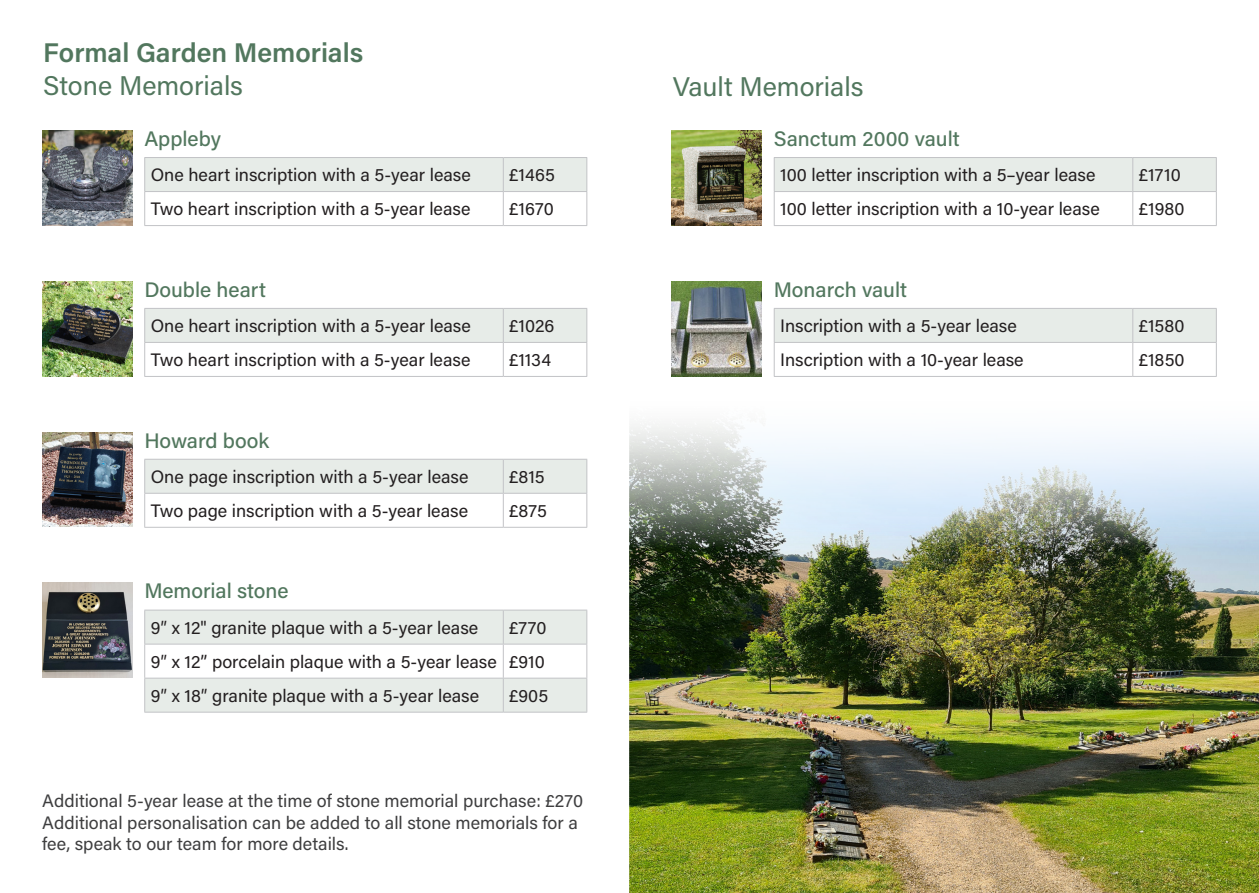
<style>
.page{position:relative;width:1259px;height:893px;background:#fff}
.page>*{position:absolute;margin:0;border:0;box-sizing:border-box;transform-origin:0 0}
.t1{font:600 27px/32.4px "Acumin Pro";color:#52775e}
.t2{font:27px "Acumin Pro";letter-spacing:-.005em;color:#52775e}
.t3{font:500 21px "Acumin Pro";color:#52775e}
.t4{font:18px "Acumin Pro";color:#231f20}
.t5{font:18px/21.6px "Acumin Pro";color:#3e3e3f}
.s1{font-weight:400}
</style>
<div class="page">
<img style="left:629px;top:424px;width:630px;height:469px">
<div style="left:145px;top:158px;width:441px;height:33px;background:#e7ece8"></div>
<hr style="left:144px;top:157px;width:359px;height:1px;background:#c2c3c6">
<hr style="left:144px;top:158px;width:1px;height:33px;background:#c2c3c6">
<hr style="left:503px;top:157px;width:84px;height:1px;background:#c2c3c6">
<hr style="left:503px;top:158px;width:1px;height:33px;background:#c2c3c6">
<hr style="left:586px;top:158px;width:1px;height:33px;background:#c2c3c6">
<hr style="left:144px;top:191px;width:359px;height:1px;background:#c2c3c6">
<hr style="left:144px;top:192px;width:1px;height:33px;background:#c2c3c6">
<hr style="left:503px;top:191px;width:84px;height:1px;background:#c2c3c6">
<hr style="left:503px;top:192px;width:1px;height:33px;background:#c2c3c6">
<hr style="left:586px;top:192px;width:1px;height:33px;background:#c2c3c6">
<hr style="left:144px;top:225px;width:359px;height:1px;background:#c2c3c6">
<hr style="left:503px;top:225px;width:84px;height:1px;background:#c2c3c6">
<img style="left:42px;top:130px;width:90px;height:95px">
<div style="left:775px;top:158px;width:441px;height:33px;background:#e7ece8"></div>
<hr style="left:774px;top:157px;width:358px;height:1px;background:#c2c3c6">
<hr style="left:774px;top:158px;width:1px;height:33px;background:#c2c3c6">
<hr style="left:1132px;top:157px;width:84px;height:1px;background:#c2c3c6">
<hr style="left:1132px;top:158px;width:1px;height:33px;background:#c2c3c6">
<hr style="left:1216px;top:158px;width:1px;height:33px;background:#c2c3c6">
<hr style="left:774px;top:191px;width:358px;height:1px;background:#c2c3c6">
<hr style="left:774px;top:192px;width:1px;height:33px;background:#c2c3c6">
<hr style="left:1132px;top:191px;width:84px;height:1px;background:#c2c3c6">
<hr style="left:1132px;top:192px;width:1px;height:33px;background:#c2c3c6">
<hr style="left:1216px;top:192px;width:1px;height:33px;background:#c2c3c6">
<hr style="left:774px;top:225px;width:358px;height:1px;background:#c2c3c6">
<hr style="left:1132px;top:225px;width:84px;height:1px;background:#c2c3c6">
<img style="left:672px;top:130px;width:90px;height:95px">
<div style="left:145px;top:309px;width:441px;height:33px;background:#e7ece8"></div>
<hr style="left:144px;top:308px;width:359px;height:1px;background:#c2c3c6">
<hr style="left:144px;top:309px;width:1px;height:33px;background:#c2c3c6">
<hr style="left:503px;top:308px;width:84px;height:1px;background:#c2c3c6">
<hr style="left:503px;top:309px;width:1px;height:33px;background:#c2c3c6">
<hr style="left:586px;top:309px;width:1px;height:33px;background:#c2c3c6">
<hr style="left:144px;top:342px;width:359px;height:1px;background:#c2c3c6">
<hr style="left:144px;top:343px;width:1px;height:33px;background:#c2c3c6">
<hr style="left:503px;top:342px;width:84px;height:1px;background:#c2c3c6">
<hr style="left:503px;top:343px;width:1px;height:33px;background:#c2c3c6">
<hr style="left:586px;top:343px;width:1px;height:33px;background:#c2c3c6">
<hr style="left:144px;top:376px;width:359px;height:1px;background:#c2c3c6">
<hr style="left:503px;top:376px;width:84px;height:1px;background:#c2c3c6">
<img style="left:42px;top:281px;width:90px;height:95px">
<div style="left:145px;top:460px;width:441px;height:33px;background:#e7ece8"></div>
<hr style="left:144px;top:459px;width:359px;height:1px;background:#c2c3c6">
<hr style="left:144px;top:460px;width:1px;height:33px;background:#c2c3c6">
<hr style="left:503px;top:459px;width:84px;height:1px;background:#c2c3c6">
<hr style="left:503px;top:460px;width:1px;height:33px;background:#c2c3c6">
<hr style="left:586px;top:460px;width:1px;height:33px;background:#c2c3c6">
<hr style="left:144px;top:493px;width:359px;height:1px;background:#c2c3c6">
<hr style="left:144px;top:494px;width:1px;height:33px;background:#c2c3c6">
<hr style="left:503px;top:493px;width:84px;height:1px;background:#c2c3c6">
<hr style="left:503px;top:494px;width:1px;height:33px;background:#c2c3c6">
<hr style="left:586px;top:494px;width:1px;height:33px;background:#c2c3c6">
<hr style="left:144px;top:527px;width:359px;height:1px;background:#c2c3c6">
<hr style="left:503px;top:527px;width:84px;height:1px;background:#c2c3c6">
<img style="left:42px;top:432px;width:90px;height:95px">
<div style="left:775px;top:309px;width:441px;height:33px;background:#e7ece8"></div>
<hr style="left:774px;top:308px;width:358px;height:1px;background:#c2c3c6">
<hr style="left:774px;top:309px;width:1px;height:33px;background:#c2c3c6">
<hr style="left:1132px;top:308px;width:84px;height:1px;background:#c2c3c6">
<hr style="left:1132px;top:309px;width:1px;height:33px;background:#c2c3c6">
<hr style="left:1216px;top:309px;width:1px;height:33px;background:#c2c3c6">
<hr style="left:774px;top:342px;width:358px;height:1px;background:#c2c3c6">
<hr style="left:774px;top:343px;width:1px;height:33px;background:#c2c3c6">
<hr style="left:1132px;top:342px;width:84px;height:1px;background:#c2c3c6">
<hr style="left:1132px;top:343px;width:1px;height:33px;background:#c2c3c6">
<hr style="left:1216px;top:343px;width:1px;height:33px;background:#c2c3c6">
<hr style="left:774px;top:376px;width:358px;height:1px;background:#c2c3c6">
<hr style="left:1132px;top:376px;width:84px;height:1px;background:#c2c3c6">
<img style="left:672px;top:281px;width:90px;height:95px">
<svg style="left:145px;top:611px;width:441px;height:101px"></svg>
<hr style="left:144px;top:610px;width:359px;height:1px;background:#c2c3c6">
<hr style="left:144px;top:610px;width:1px;height:34px;background:#c2c3c6">
<hr style="left:503px;top:610px;width:84px;height:1px;background:#c2c3c6">
<hr style="left:503px;top:610px;width:1px;height:34px;background:#c2c3c6">
<hr style="left:586px;top:610px;width:1px;height:34px;background:#c2c3c6">
<hr style="left:144px;top:678px;width:1px;height:34px;background:#c2c3c6">
<hr style="left:503px;top:678px;width:1px;height:34px;background:#c2c3c6">
<hr style="left:586px;top:678px;width:1px;height:34px;background:#c2c3c6">
<hr style="left:144px;top:712px;width:359px;height:1px;background:#c2c3c6">
<hr style="left:503px;top:712px;width:84px;height:1px;background:#c2c3c6">
<hr style="left:144px;top:644px;width:359px;height:1px;background:#c2c3c6">
<hr style="left:144px;top:644px;width:1px;height:34px;background:#c2c3c6">
<hr style="left:503px;top:644px;width:84px;height:1px;background:#c2c3c6">
<hr style="left:503px;top:644px;width:1px;height:34px;background:#c2c3c6">
<hr style="left:586px;top:644px;width:1px;height:34px;background:#c2c3c6">
<hr style="left:144px;top:678px;width:359px;height:1px;background:#c2c3c6">
<hr style="left:503px;top:678px;width:84px;height:1px;background:#c2c3c6">
<img style="left:42px;top:583px;width:90px;height:95px">
<p class="t1" style="left:43px;top:36px;width:321px">Formal Garden Memorials<br><span class="s1">Stone Memorials</span></p>
<p class="t3" style="left:144px;top:124px;width:78px">Appleby</p>
<p class="t4" style="left:151px;top:162px;width:322px">One heart inscription with a 5-year lease</p>
<p class="t4" style="left:509px;top:162px;width:47px">£1465</p>
<p class="t4" style="left:151px;top:196px;width:321px">Two heart inscription with a 5-year lease</p>
<p class="t4" style="left:509px;top:196px;width:46px">£1670</p>
<p class="t3" style="left:144px;top:275px;width:123px">Double heart</p>
<p class="t4" style="left:151px;top:313px;width:322px">One heart inscription with a 5-year lease</p>
<p class="t4" style="left:509px;top:313px;width:47px">£1026</p>
<p class="t4" style="left:151px;top:347px;width:321px">Two heart inscription with a 5-year lease</p>
<p class="t4" style="left:509px;top:347px;width:43px">£1134</p>
<p class="t3" style="left:144px;top:426px;width:127px">Howard book</p>
<p class="t4" style="left:151px;top:464px;width:319px">One page inscription with a 5-year lease</p>
<p class="t4" style="left:509px;top:464px;width:37px">£815</p>
<p class="t4" style="left:151px;top:498px;width:319px">Two page inscription with a 5-year lease</p>
<p class="t4" style="left:509px;top:498px;width:39px">£875</p>
<p class="t3" style="left:144px;top:576px;width:146px">Memorial stone</p>
<p class="t4" style="left:151px;top:615px;width:329px">9″ x 12" granite plaque with a 5-year lease</p>
<p class="t4" style="left:509px;top:615px;width:39px">£770</p>
<p class="t4" style="left:151px;top:649px;width:348px">9″ x 12” porcelain plaque with a 5-year lease</p>
<p class="t4" style="left:509px;top:649px;width:37px">£910</p>
<p class="t4" style="left:151px;top:683px;width:330px">9″ x 18″ granite plaque with a 5-year lease</p>
<p class="t4" style="left:509px;top:683px;width:41px">£905</p>
<p class="t5" style="left:42px;top:789px;width:542px">Additional 5-year lease at the time of stone memorial purchase: £270</p>
<p class="t5" style="left:42px;top:811px;width:537px">Additional personalisation can be added to all stone memorials for a fee, speak to our team for more details.</p>
<p class="t2" style="left:673px;top:68px;width:192px">Vault Memorials</p>
<p class="t3" style="left:774px;top:124px;width:187px">Sanctum 2000 vault</p>
<p class="t4" style="left:780px;top:162px;width:317px">100 letter inscription with a 5–year lease</p>
<p class="t4" style="left:1138px;top:162px;width:43px">£1710</p>
<p class="t4" style="left:780px;top:196px;width:321px">100 letter inscription with a 10-year lease</p>
<p class="t4" style="left:1138px;top:196px;width:47px">£1980</p>
<p class="t3" style="left:774px;top:275px;width:135px">Monarch vault</p>
<p class="t4" style="left:780px;top:313px;width:238px">Inscription with a 5-year lease</p>
<p class="t4" style="left:1138px;top:313px;width:47px">£1580</p>
<p class="t4" style="left:780px;top:347px;width:245px">Inscription with a 10-year lease</p>
<p class="t4" style="left:1138px;top:347px;width:47px">£1850</p>
</div>
